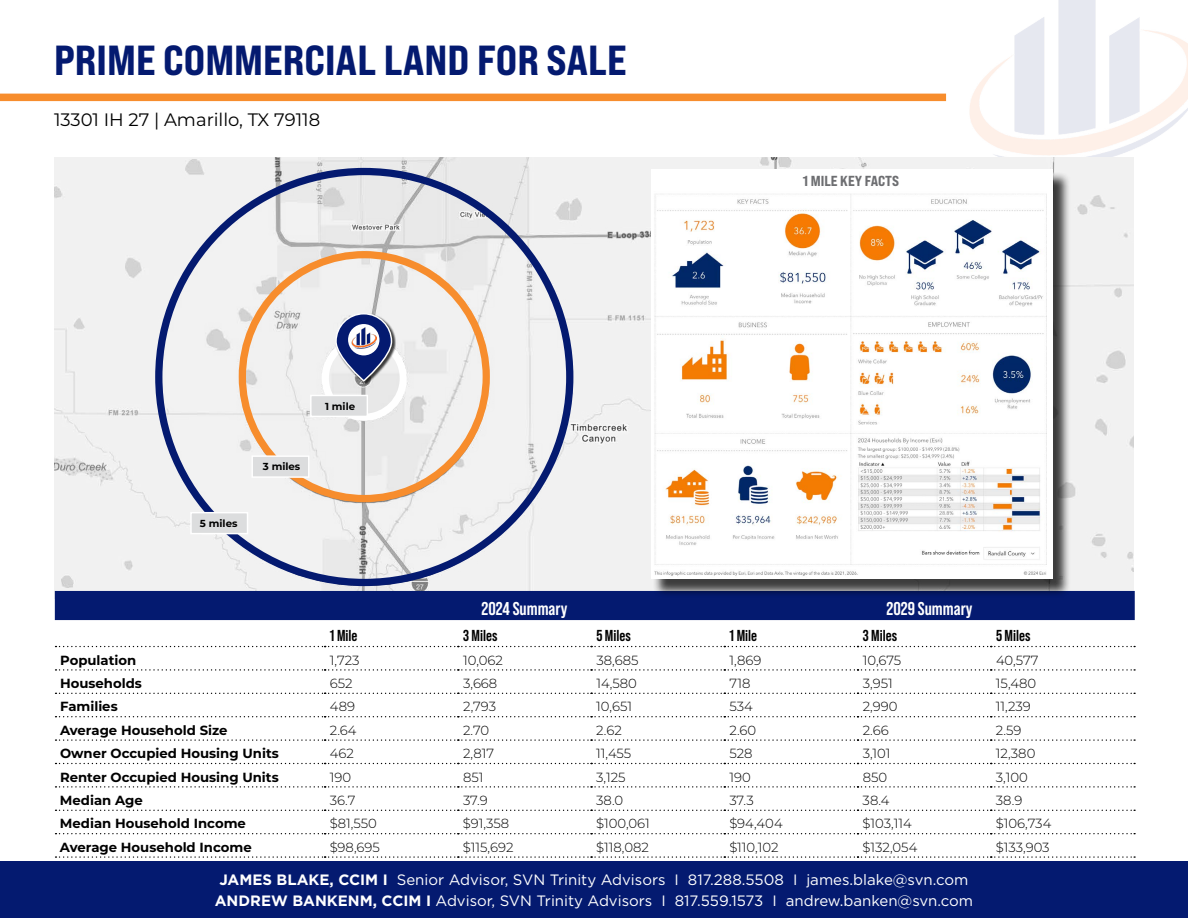
<style>
.page{position:relative;width:1188px;height:918px;background:#fff}
.page>*{position:absolute;margin:0;border:0;box-sizing:border-box;transform-origin:0 0}
.t1{font:42px "Bebas Neue Pro Exp Eb";color:#041a70}
.t2{font:700 18.45px "Bebas Neue Pro";color:#fff}
.t3{font:18px "Montserrat";color:#000}
.t4{font:700 15.9px "Bebas Neue Pro";color:#000}
.t5{font:15px/21px "Gotham";color:#fff;text-align:center}
.t6{font:14.55px "Bebas Neue Pro Exp Eb";color:#6d6e71}
.t7{font:300 13.2px "Montserrat";color:#000}
.t8{font:700 13.2px "Montserrat";color:#000}
.t9{font:700 10.2px "Montserrat";color:#000}
.s1{font-weight:700}
</style>
<div class="page">
<img style="left:969px;top:0;width:219px;height:157px">
<img style="left:55px;top:157px;width:1079px;height:434px">
<div style="left:55px;top:591px;width:1080px;height:29px;background:#041a70"></div>
<svg style="left:56px;top:646px;width:1079px;height:1px"></svg>
<svg style="left:56px;top:669px;width:1079px;height:2px"></svg>
<svg style="left:56px;top:693px;width:1079px;height:1px"></svg>
<svg style="left:56px;top:716px;width:1079px;height:1px"></svg>
<svg style="left:56px;top:739px;width:1079px;height:2px"></svg>
<svg style="left:56px;top:763px;width:1079px;height:1px"></svg>
<svg style="left:56px;top:786px;width:1079px;height:2px"></svg>
<svg style="left:56px;top:810px;width:1079px;height:1px"></svg>
<svg style="left:56px;top:833px;width:1079px;height:1px"></svg>
<svg style="left:56px;top:856px;width:1079px;height:2px"></svg>
<div style="left:239px;top:251px;width:251px;height:251px;border:7px solid #f78d2d;border-radius:50%"></div>
<div style="left:322px;top:336px;width:85px;height:85px;border:7px solid #fff;border-radius:50%"></div>
<div style="left:310px;top:395px;width:58px;height:22px;background:#dcddde;border:1px solid #fff"></div>
<div style="left:251px;top:455px;width:58px;height:23px;background:#dcddde;border:1px solid #fff"></div>
<div style="left:190px;top:512px;width:58px;height:22px;background:#dcddde;border:1px solid #fff"></div>
<div style="left:335px;top:313px;width:61px;height:73px;background:#000;opacity:.75"></div>
<svg style="left:336px;top:314px;width:55px;height:67px;background:#384887"></svg>
<div style="left:335px;top:313px;width:57px;height:69px;border:1px solid #fff;border-radius:28px"></div>
<div style="left:348px;top:324px;width:31px;height:31px;background:#fff;border-radius:50%"></div>
<img style="left:351px;top:328px;width:25px;height:21px">
<div style="left:652px;top:171px;width:419px;height:426px;background:#000;opacity:.75"></div>
<div style="left:651px;top:170px;width:401px;height:409px;background:#fff"></div>
<img style="left:654px;top:194px;width:393px;height:382px">
<div style="left:0;top:861px;width:1188px;height:57px;background:#041a70"></div>
<div style="left:0;top:94px;width:946px;height:7px;background:#f78d2d"></div>
<h1 class="t1" style="left:54px;top:34px;width:574px">PRIME COMMERCIAL LAND FOR SALE</h1>
<h3 class="t3" style="left:54px;top:107px;width:268px">13301 IH 27 | Amarillo, TX 79118</h3>
<p class="t9" style="left:200px;top:516px;width:39px">5 miles</p>
<p class="t9" style="left:263px;top:459px;width:39px">3 miles</p>
<p class="t9" style="left:325px;top:399px;width:32px">1 mile</p>
<p class="t6" style="left:803px;top:172px;width:98px">1 MILE KEY FACTS</p>
<h2 class="t2" style="left:482px;top:598px;width:87px">2024 Summary</h2>
<h2 class="t2" style="left:887px;top:598px;width:88px">2029 Summary</h2>
<p class="t4" style="left:330px;top:627px;width:29px">1 Mile</p>
<p class="t4" style="left:463px;top:627px;width:36px">3 Miles</p>
<p class="t4" style="left:596px;top:627px;width:36px">5 Miles</p>
<p class="t4" style="left:730px;top:627px;width:29px">1 Mile</p>
<p class="t4" style="left:863px;top:627px;width:36px">3 Miles</p>
<p class="t4" style="left:996px;top:627px;width:36px">5 Miles</p>
<p class="t8" style="left:60px;top:650px;width:78px">Population</p>
<p class="t7" style="left:330px;top:651px;width:31px">1,723</p>
<p class="t7" style="left:463px;top:651px;width:41px">10,062</p>
<p class="t7" style="left:596px;top:651px;width:44px">38,685</p>
<p class="t7" style="left:730px;top:651px;width:33px">1,869</p>
<p class="t7" style="left:863px;top:651px;width:40px">10,675</p>
<p class="t7" style="left:996px;top:651px;width:44px">40,577</p>
<p class="t8" style="left:60px;top:674px;width:83px">Households</p>
<p class="t7" style="left:330px;top:674px;width:24px">652</p>
<p class="t7" style="left:463px;top:674px;width:36px">3,668</p>
<p class="t7" style="left:596px;top:674px;width:42px">14,580</p>
<p class="t7" style="left:730px;top:674px;width:22px">718</p>
<p class="t7" style="left:863px;top:674px;width:32px">3,951</p>
<p class="t7" style="left:996px;top:674px;width:42px">15,480</p>
<p class="t8" style="left:60px;top:697px;width:59px">Families</p>
<p class="t7" style="left:330px;top:698px;width:27px">489</p>
<p class="t7" style="left:463px;top:698px;width:34px">2,793</p>
<p class="t7" style="left:596px;top:698px;width:37px">10,651</p>
<p class="t7" style="left:730px;top:698px;width:25px">534</p>
<p class="t7" style="left:863px;top:698px;width:36px">2,990</p>
<p class="t7" style="left:996px;top:698px;width:36px">11,239</p>
<p class="t8" style="left:60px;top:721px;width:169px">Average Household Size</p>
<p class="t7" style="left:330px;top:721px;width:28px">2.64</p>
<p class="t7" style="left:463px;top:721px;width:28px">2.70</p>
<p class="t7" style="left:596px;top:721px;width:27px">2.62</p>
<p class="t7" style="left:730px;top:721px;width:28px">2.60</p>
<p class="t7" style="left:863px;top:721px;width:28px">2.66</p>
<p class="t7" style="left:996px;top:721px;width:27px">2.59</p>
<p class="t8" style="left:60px;top:744px;width:220px">Owner Occupied Housing Units</p>
<p class="t7" style="left:330px;top:745px;width:26px">462</p>
<p class="t7" style="left:463px;top:745px;width:33px">2,817</p>
<p class="t7" style="left:596px;top:745px;width:37px">11,455</p>
<p class="t7" style="left:729px;top:745px;width:25px">528</p>
<p class="t7" style="left:863px;top:745px;width:29px">3,101</p>
<p class="t7" style="left:996px;top:745px;width:41px">12,380</p>
<p class="t8" style="left:60px;top:767px;width:220px">Renter Occupied Housing Units</p>
<p class="t7" style="left:330px;top:768px;width:23px">190</p>
<p class="t7" style="left:463px;top:768px;width:22px">851</p>
<p class="t7" style="left:596px;top:768px;width:31px">3,125</p>
<p class="t7" style="left:729px;top:768px;width:23px">190</p>
<p class="t7" style="left:863px;top:768px;width:26px">850</p>
<p class="t7" style="left:996px;top:768px;width:33px">3,100</p>
<p class="t8" style="left:60px;top:791px;width:84px">Median Age</p>
<p class="t7" style="left:330px;top:791px;width:27px">36.7</p>
<p class="t7" style="left:463px;top:791px;width:26px">37.9</p>
<p class="t7" style="left:596px;top:791px;width:29px">38.0</p>
<p class="t7" style="left:729px;top:791px;width:26px">37.3</p>
<p class="t7" style="left:863px;top:791px;width:28px">38.4</p>
<p class="t7" style="left:996px;top:791px;width:28px">38.9</p>
<p class="t8" style="left:60px;top:814px;width:188px">Median Household Income</p>
<p class="t7" style="left:330px;top:815px;width:49px">$81,550</p>
<p class="t7" style="left:463px;top:815px;width:48px">$91,358</p>
<p class="t7" style="left:596px;top:815px;width:55px">$100,061</p>
<p class="t7" style="left:729px;top:815px;width:55px">$94,404</p>
<p class="t7" style="left:863px;top:815px;width:51px">$103,114</p>
<p class="t7" style="left:996px;top:815px;width:57px">$106,734</p>
<p class="t8" style="left:60px;top:838px;width:193px">Average Household Income</p>
<p class="t7" style="left:330px;top:838px;width:52px">$98,695</p>
<p class="t7" style="left:463px;top:838px;width:52px">$115,692</p>
<p class="t7" style="left:596px;top:838px;width:54px">$118,082</p>
<p class="t7" style="left:729px;top:838px;width:51px">$110,102</p>
<p class="t7" style="left:863px;top:838px;width:56px">$132,054</p>
<p class="t7" style="left:996px;top:838px;width:55px">$133,903</p>
<p class="t5" style="left:215px;top:869px;width:760px"><span class="s1">JAMES BLAKE, CCIM I</span> Senior Advisor, SVN Trinity Advisors I 817.288.5508 I james.blake@svn.com<br><span class="s1">ANDREW BANKENM, CCIM I</span> Advisor, SVN Trinity Advisors I 817.559.1573 I andrew.banken@svn.com</p>
</div>
